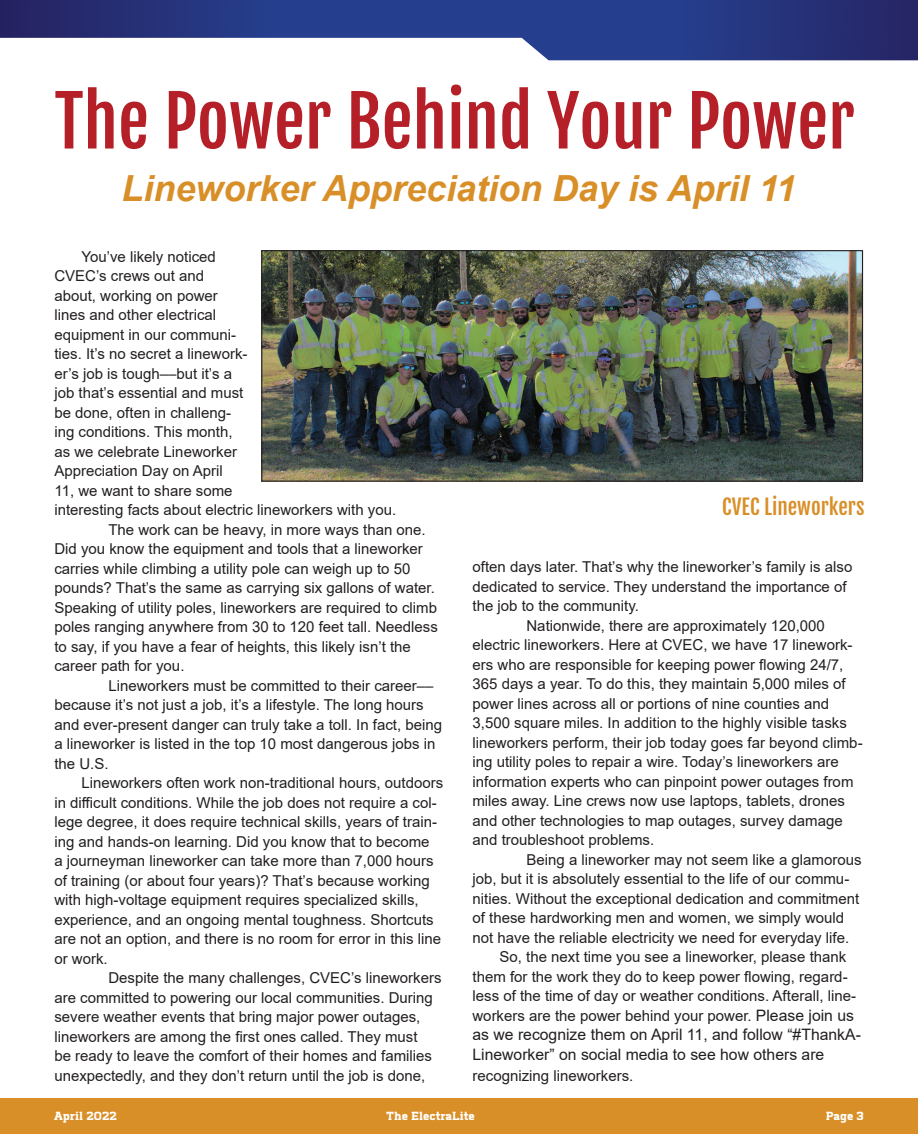
<style>
.page{position:relative;width:918px;height:1134px;background:#fff}
.page>*{position:absolute;margin:0;border:0;box-sizing:border-box;transform-origin:0 0}
.t1{font:69px "Fjalla One";color:#b51f27}
.t2{font:italic 700 36px "Arial";color:#d98f28}
.t3{font:21px "Fjalla One";color:#d98f28}
.t4{font:15.75px/19.5px "Arial";color:#231f20}
.t5{font:15px/19.5px "Arial";color:#231f20}
.t6{font:900 15px "Abula";color:#fff}
.s1{font-size:15.75px}
</style>
<div class="page">
<img style="left:263px;top:252px;width:598px;height:228px">
<div style="left:261px;top:250px;width:602px;height:232px;border:1px solid #231f20"></div>
<svg style="left:0;top:0;width:918px;height:60px"></svg>
<div style="left:0;top:1099px;width:918px;height:35px;background:#d98f28"></div>
<p class="t1" style="left:54px;top:79px;width:802px">The Power Behind Your Power</p>
<p class="t2" style="left:121px;top:165px;width:676px">Lineworker Appreciation Day is April 11</p>
<p class="t5" style="left:54px;top:246px;width:343px;text-indent:27px">You’ve likely noticed<br>CVEC’s crews out and<br>about, working on power<br>lines and other electrical<br>equipment in our communi-<br>ties. It’s no secret a linework-<br>er’s job is tough––but it’s a<br>job that’s essential and must<br>be done, often in challeng-<br>ing conditions. This month,<br>as we celebrate Lineworker<br>Appreciation Day on April<br>11, we want to share some<br>interesting facts about electric lineworkers with you.</p>
<p class="t5" style="left:54px;top:519px;width:385px;text-indent:54px">The work can be heavy, in more ways than one.<br>Did you know the equipment and tools that a lineworker carries while climbing a utility pole can weigh up to 50 pounds? That’s the same as carrying six gallons of water.<br>Speaking of utility poles, lineworkers are required to climb poles ranging anywhere from 30 to 120 feet tall. Needless to say, if you have a fear of heights, this likely isn’t the career path for you.</p>
<p class="t5" style="left:54px;top:675px;width:389px;text-indent:54px">Lineworkers must be committed to their career–– because it’s not just a job, it’s a lifestyle. The long hours and ever-present danger can truly take a toll. In fact, being a lineworker is listed in the top 10 most dangerous jobs in the U.S.</p>
<p class="t5" style="left:54px;top:773px;width:390px;text-indent:27px">Lineworkers often work non-traditional hours, outdoors in difficult conditions. While the job does not require a col&shy;lege degree, it does require technical skills, years of train&shy;ing and hands-on learning. Did you know that to become<br>a journeyman lineworker can take more than 7,000 hours of training (or about four years)? That’s because working with high-voltage equipment requires specialized skills, experience, and an ongoing mental toughness. Shortcuts are not an option, and there is no room for error in this line or work.</p>
<p class="t5" style="left:54px;top:968px;width:389px;text-indent:54px">Despite the many challenges, CVEC’s lineworkers are committed to powering our local communities. During severe weather events that bring major power outages, lineworkers are among the first ones called. They must<br>be ready to leave the comfort of their homes and families unexpectedly, and they don’t return until the job is done,</p>
<p class="t3" style="left:722px;top:494px;width:144px">CVEC Lineworkers</p>
<p class="t5" style="left:472px;top:557px;width:381px">often days later. That’s why the lineworker’s family is also dedicated to service. They understand the importance of the job to the community.</p>
<p class="t5" style="left:472px;top:616px;width:392px;text-indent:54px">Nationwide, there are approximately 120,000 electric lineworkers. Here at CVEC, we have 17 linework&shy;ers who are responsible for keeping power flowing 24/7, 365 days a year. To do this, they maintain 5,000 miles of power lines across all or portions of nine counties and 3,500 square miles. In addition to the highly visible tasks lineworkers perform, their job today goes far beyond climb&shy;ing utility poles to repair a wire. Today’s lineworkers are information experts who can pinpoint power outages from miles away. Line crews now use laptops, tablets, drones and other technologies to map outages, survey damage and troubleshoot problems.</p>
<p class="t5" style="left:472px;top:850px;width:391px;text-indent:54px">Being a lineworker may not seem like a glamorous job, but it is absolutely essential to the life of our commu&shy;nities. Without the exceptional dedication and commitment of these hardworking men and women, we simply would not have the reliable electricity we need for everyday life.</p>
<p class="t5" style="left:472px;top:947px;width:385px;text-indent:27px">So, the next time you see a lineworker, please thank them for the work they do to keep power flowing, regard&shy;less of the time of day or weather conditions. Afterall, line&shy;workers are the power behind your power. <span class="s1">Please join us</span></p>
<p class="t4" style="left:472px;top:1025px;width:390px">as we recognize them on April 11, and follow “#ThankA-<br>Lineworker” on social media to see how others are</p>
<p class="t5" style="left:472px;top:1066px;width:162px">recognizing lineworkers.</p>
<p class="t6" style="left:54px;top:1108px;width:65px">April 2022</p>
<p class="t6" style="left:386px;top:1108px;width:90px">The ElectraLite</p>
<p class="t6" style="left:826px;top:1108px;width:40px">Page 3</p>
</div>
